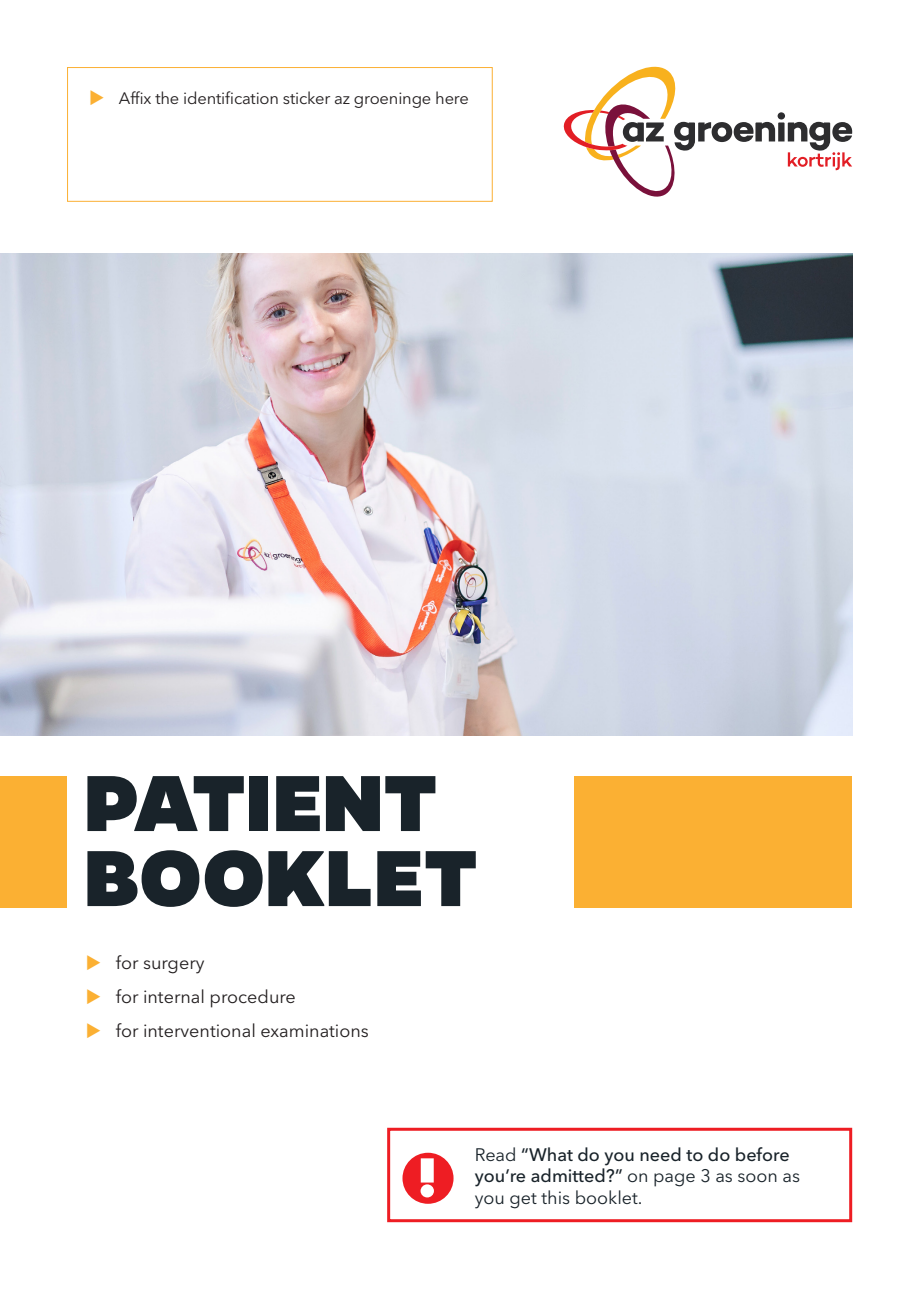
<style>
.page{position:relative;width:919px;height:1289px;background:#fff}
.page>*{position:absolute;margin:0;border:0;box-sizing:border-box;transform-origin:0 0}
.Titel_voorpagina{font:800 90px/75px "Gentona";color:#19232a}
.t1{font:800 54px "Avenir Next LT Pro";color:#fff}
.t2{font:500 18px/21.6px "Avenir Next LT Pro";color:#19232a}
.Tekstblok_-_opsomming{font:18px "Avenir Next LT Pro";color:#231f20}
.t3{font:18px "Avenir Next LT Pro";color:#19232a}
.Tekstblok_-_opsomming-2{font:16.5px "Avenir Next LT Pro";letter-spacing:-.01em;color:#231f20}
.s1{font-weight:400}
</style>
<div class="page">
<div style="left:574px;top:776px;width:278px;height:131px;background:#fbb033"></div>
<svg style="left:563px;top:67px;width:289px;height:130px"></svg>
<img style="left:0;top:253px;width:852px;height:483px">
<div style="left:0;top:776px;width:67px;height:131px;background:#fbb033"></div>
<div style="left:387px;top:1127px;width:465px;height:95px;border:3px solid #ee1d23"></div>
<div style="left:402px;top:1152px;width:51px;height:51px;background:#ee1d23;border-radius:50%"></div>
<div style="left:67px;top:67px;width:425px;height:135px;border:1px solid #fbb033"></div>
<p class="Tekstblok_-_opsomming-2" style="left:119px;top:89px;width:351px">Affix the identification sticker az groeninge here</p>
<p class="Titel_voorpagina" style="left:84px;top:764px;width:395px">PATIENT<br>BOOKLET</p>
<p class="Tekstblok_-_opsomming" style="left:116px;top:951px;width:90px">for surgery</p>
<p class="Tekstblok_-_opsomming" style="left:116px;top:986px;width:182px">for internal procedure</p>
<p class="Tekstblok_-_opsomming" style="left:116px;top:1020px;width:255px">for interventional examinations</p>
<p class="t1" style="left:415px;top:1144px;width:26px">!</p>
<p class="t2" style="left:475px;top:1143px;width:327px"><span class="s1">Read</span> “What do you need to do before you’re admitted?” <span class="s1">on page 3 as soon as</span></p>
<p class="t3" style="left:475px;top:1186px;width:169px">you get this booklet.</p>
</div>
